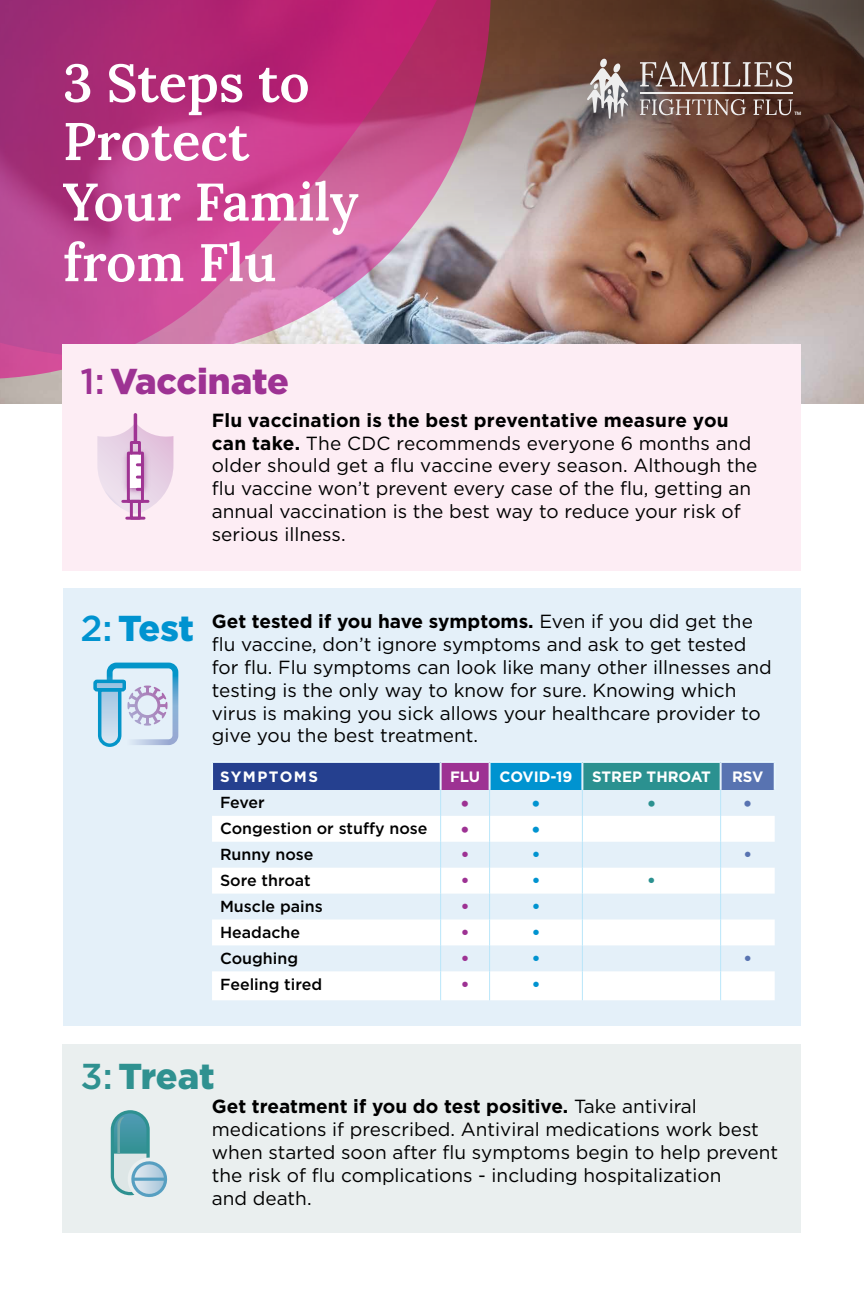
<style>
.page{position:relative;width:864px;height:1296px;background:#fff}
.page>*{position:absolute;margin:0;border:0;box-sizing:border-box;transform-origin:0 0}
.t1{font:52.8px/59.8px "Lora";color:#fff}
.t2{font:900 36px "Gotham";color:#9d3293}
.t3{font:900 36px "Gotham";letter-spacing:-.01em;color:#2f9190}
.t4{font:900 36px "Gotham";color:#0093d0}
.t5{font:19px/22.8px "Gotham";color:#000}
.t6{font:900 18px "Gotham";color:#9d3293}
.t7{font:900 18px "Gotham";color:#0093d0}
.t8{font:900 18px "Gotham";color:#2b9190}
.t9{font:900 18px "Gotham";color:#5873b1}
.t10{font:500 16px "Gotham";color:#000}
.t11{font:900 16px "Gotham";color:#9d3293}
.t12{font:900 16px "Gotham";color:#0093d0}
.t13{font:900 16px "Gotham";color:#5873b1}
.t14{font:900 16px "Gotham";color:#2b9190}
.t15{font:700 15px "Gotham";color:#fff}
.t16{font:700 15px "Gotham";letter-spacing:.1em;color:#fff}
.t17{font:700 4.8px "Forma DJR Display";color:#eee}
.s1{font-weight:500}
.s2{font-weight:700}
</style>
<div class="page">
<div style="left:63px;top:588px;width:738px;height:438px;background:#e4f0f9"></div>
<img style="left:0;top:251px;width:864px;height:152px">
<svg style="left:491px;top:0;width:373px;height:251px;background:#765649"></svg>
<svg style="left:0;top:0;width:491px;height:370px;background:#bc4f8e"></svg>
<div style="left:62px;top:344px;width:739px;height:226px;background:#fdedf4"></div>
<div style="left:62px;top:1044px;width:739px;height:189px;background:#eaefef"></div>
<svg style="left:640px;top:62px;width:152px;height:25px;background:#7e665d"></svg>
<svg style="left:640px;top:99px;width:106px;height:16px;background:#8d756c"></svg>
<svg style="left:754px;top:100px;width:39px;height:15px"></svg>
<hr style="left:640px;top:93px;width:152px;height:1px;background:#eee">
<svg style="left:587px;top:59px;width:41px;height:60px;background:#9a908d"></svg>
<svg style="left:93px;top:662px;width:86px;height:85px"></svg>
<div style="left:130px;top:500px;width:11px;height:20px;border:3px solid #9f3493"></div>
<hr style="left:127px;top:517px;width:17px;height:3px;background:#9f3493">
<svg style="left:97px;top:413px;width:76px;height:101px"></svg>
<div style="left:212px;top:762px;width:229px;height:28px;background:#25408f"></div>
<div style="left:441px;top:762px;width:49px;height:28px;background:#9d3293"></div>
<div style="left:490px;top:762px;width:92px;height:28px;background:#0093d0"></div>
<div style="left:582px;top:762px;width:139px;height:28px;background:#2b9190"></div>
<div style="left:721px;top:762px;width:54px;height:28px;background:#5873b1"></div>
<svg style="left:212px;top:816px;width:563px;height:184px;fill:#fff"></svg>
<hr style="left:211px;top:761px;width:230px;height:2px;background:#e7f6fd">
<hr style="left:211px;top:763px;width:2px;height:27px;background:#e7f6fd">
<hr style="left:441px;top:761px;width:49px;height:2px;background:#e7f6fd">
<hr style="left:490px;top:761px;width:92px;height:2px;background:#e7f6fd">
<hr style="left:582px;top:761px;width:139px;height:2px;background:#e7f6fd">
<hr style="left:721px;top:761px;width:55px;height:2px;background:#e7f6fd">
<hr style="left:774px;top:763px;width:2px;height:27px;background:#e7f6fd">
<svg style="left:440px;top:790px;width:1px;height:210px"></svg>
<svg style="left:489px;top:790px;width:1px;height:210px"></svg>
<svg style="left:582px;top:790px;width:1px;height:210px"></svg>
<svg style="left:720px;top:790px;width:1px;height:210px"></svg>
<hr style="left:440px;top:763px;width:2px;height:27px;background:#e4f0f9">
<hr style="left:489px;top:763px;width:2px;height:27px;background:#e4f0f9">
<hr style="left:581px;top:763px;width:2px;height:27px;background:#e4f0f9">
<hr style="left:720px;top:763px;width:2px;height:27px;background:#e4f0f9">
<svg style="left:111px;top:1110px;width:57px;height:87px"></svg>
<hr style="left:133px;top:1178px;width:33px;height:3px;background:#579fc1">
<h1 class="t1" style="left:63px;top:50px;width:297px">3 Steps to<br>Protect<br>Your Family from Flu</h1>
<p class="t17" style="left:794px;top:110px;width:8px">TM</p>
<h2 class="t2" style="left:80px;top:356px;width:210px"><span class="s1">1:</span> Vaccinate</h2>
<p class="t5" style="left:212px;top:408px;width:547px"><span class="s2">Flu vaccination is the best preventative measure you can take.</span> The CDC recommends everyone 6 months and older should get a flu vaccine every season. Although the flu vaccine won’t prevent every case of the flu, getting an annual vaccination is the best way to reduce your risk of serious illness.</p>
<h2 class="t4" style="left:80px;top:603px;width:115px"><span class="s1">2:</span> Test</h2>
<p class="t5" style="left:212px;top:610px;width:561px"><span class="s2">Get tested if you have symptoms.</span> Even if you did get the flu vaccine, don’t ignore symptoms and ask to get tested for flu. Flu symptoms can look like many other illnesses and testing is the only way to know for sure. Knowing which virus is making you sick allows your healthcare provider to give you the best treatment.</p>
<p class="t16" style="left:220px;top:767px;width:100px">SYMPTOMS</p>
<p class="t15" style="left:450px;top:767px;width:32px">FLU</p>
<p class="t15" style="left:500px;top:767px;width:74px">COVID-19</p>
<p class="t15" style="left:592px;top:767px;width:120px">STREP THROAT</p>
<p class="t15" style="left:732px;top:767px;width:33px">RSV</p>
<p class="t10" style="left:220px;top:792px;width:46px">Fever</p>
<p class="t6" style="left:461px;top:791px;width:10px">•</p>
<p class="t7" style="left:532px;top:791px;width:10px">•</p>
<p class="t8" style="left:647px;top:791px;width:10px">•</p>
<p class="t9" style="left:743px;top:791px;width:10px">•</p>
<p class="t10" style="left:220px;top:818px;width:209px">Congestion or stuffy nose</p>
<p class="t6" style="left:461px;top:817px;width:10px">•</p>
<p class="t7" style="left:532px;top:817px;width:10px">•</p>
<p class="t10" style="left:220px;top:844px;width:95px">Runny nose</p>
<p class="t11" style="left:461px;top:844px;width:9px">•</p>
<p class="t12" style="left:532px;top:844px;width:9px">•</p>
<p class="t13" style="left:744px;top:844px;width:9px">•</p>
<p class="t10" style="left:220px;top:870px;width:92px">Sore throat</p>
<p class="t11" style="left:461px;top:870px;width:9px">•</p>
<p class="t12" style="left:532px;top:870px;width:9px">•</p>
<p class="t14" style="left:648px;top:870px;width:9px">•</p>
<p class="t10" style="left:220px;top:896px;width:104px">Muscle pains</p>
<p class="t11" style="left:461px;top:895px;width:9px">•</p>
<p class="t12" style="left:532px;top:895px;width:9px">•</p>
<p class="t10" style="left:220px;top:922px;width:82px">Headache</p>
<p class="t11" style="left:461px;top:921px;width:9px">•</p>
<p class="t12" style="left:532px;top:921px;width:9px">•</p>
<p class="t10" style="left:220px;top:948px;width:79px">Coughing</p>
<p class="t11" style="left:461px;top:947px;width:9px">•</p>
<p class="t12" style="left:532px;top:947px;width:9px">•</p>
<p class="t13" style="left:744px;top:947px;width:9px">•</p>
<p class="t10" style="left:220px;top:974px;width:104px">Feeling tired</p>
<p class="t11" style="left:461px;top:973px;width:9px">•</p>
<p class="t12" style="left:532px;top:973px;width:9px">•</p>
<h2 class="t3" style="left:80px;top:1051px;width:136px"><span class="s1">3:</span> Treat</h2>
<p class="t5" style="left:212px;top:1095px;width:568px"><span class="s2">Get treatment if you do test positive.</span> Take antiviral medications if prescribed. Antiviral medications work best when started soon after flu symptoms begin to help prevent the risk of flu complications - including hospitalization<br>and death.</p>
</div>
